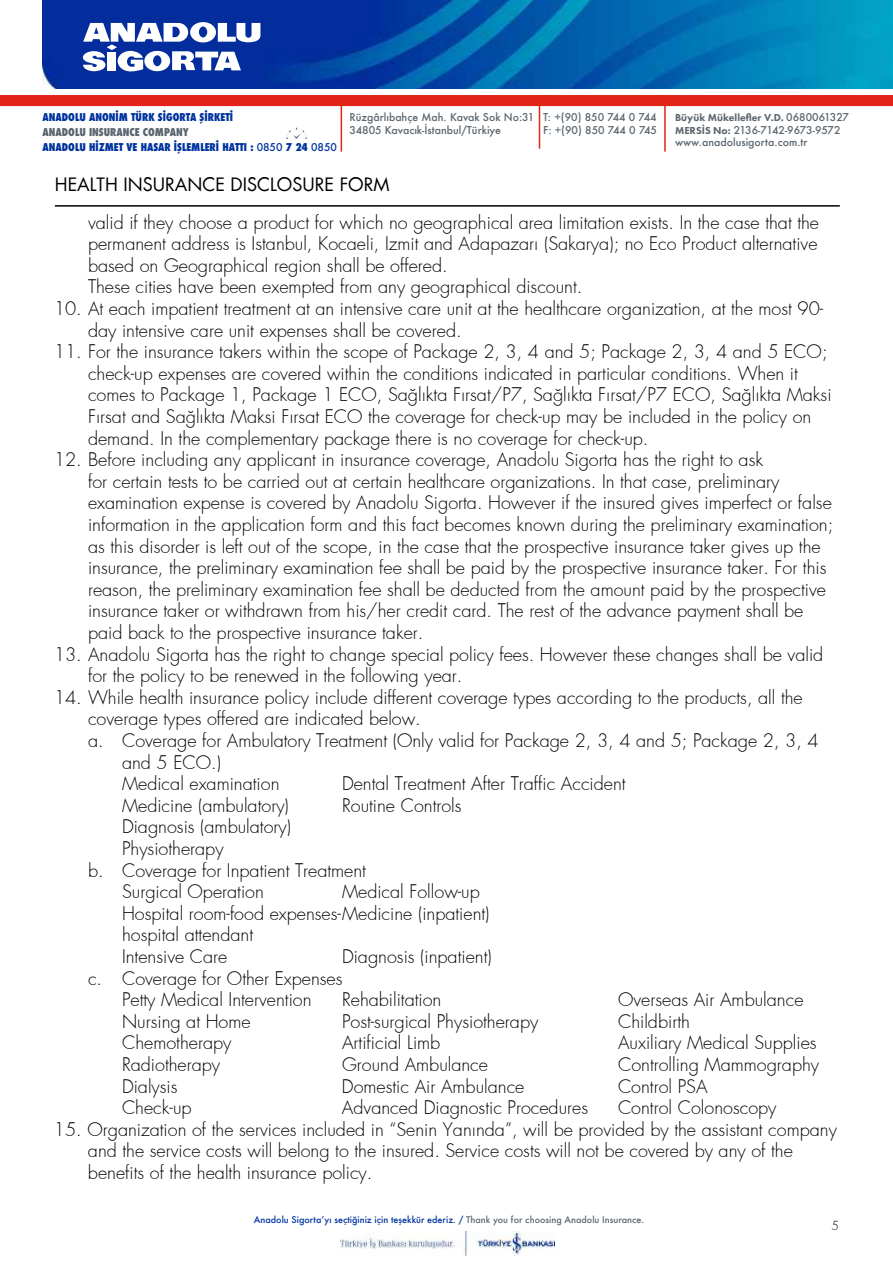
<style>
.page{position:relative;width:893px;height:1263px;background:#fff}
.page>*{position:absolute;margin:0;border:0;box-sizing:border-box;transform-origin:0 0}
.t1{font:300 18px/21.6px "Futura";color:#000}
.t2{font:18px "Futura";color:#000}
.t3{font:300 12px "Futura";color:#000}
.t4{font:500 10.5px/12.6px "Futura";color:#5c6670}
.t5{font:800 condensed 10.5px/14.7px "Futura";color:#0033a0}
.t6{font:800 10.5px "Futura PT";color:#5c6670}
.t7{font:500 9px "Futura";color:#0033a0}
.s1{color:#5c6670}
.s2{font-weight:500;font-stretch:normal}
.s3{font-family:"Futura";font-weight:500}
.s4{font-family:"Futura PT";font-weight:800}
</style>
<div class="page">
<hr style="left:55px;top:205px;width:785px;height:2px;background:#000">
<img style="left:340px;top:1231px;width:215px;height:25px">
<hr style="left:341px;top:101px;width:1px;height:51px;background:#e2231a">
<svg style="left:286px;top:128px;width:21px;height:11px"></svg>
<hr style="left:539px;top:98px;width:1px;height:51px;background:#e2231a">
<hr style="left:664px;top:101px;width:2px;height:51px;background:#e2231a">
<img style="left:43px;top:0;width:850px;height:89px">
<div style="left:0;top:95px;width:893px;height:11px;background:#e2231a"></div>
<svg style="left:83px;top:22px;width:177px;height:49px"></svg>
<p class="t5" style="left:43px;top:110px;width:192px">ANADOLU ANONİM TÜRK SİGORTA ŞİRKETİ</p>
<p class="t5" style="left:43px;top:125px;width:296px"><span class="s1">ANADOLU INSURANCE COMPANY<br></span>ANADOLU HİZMET VE HASAR İŞLEMLERİ HATTI : <span class="s2">0850</span> 7 24 <span class="s2">0850</span></p>
<p class="t4" style="left:350px;top:111px;width:186px">Rüzgârlıbahçe Mah. Kavak Sok No:31<br>34805 Kavacık-İstanbul/Türkiye</p>
<p class="t4" style="left:543px;top:111px;width:116px">T: +(90) 850 744 0 744<br>F: +(90) 850 744 0 745</p>
<p class="t6" style="left:675px;top:111px;width:175px">Büyük Mükellefler V.D. <span class="s3">0680061327</span></p>
<p class="t4" style="left:675px;top:123px;width:167px"><span class="s4">MERSİS No:</span> 2136-7142-9673-9572 www.anadolusigorta.com.tr</p>
<p class="t2" style="left:55px;top:172px;width:336px">HEALTH INSURANCE DISCLOSURE FORM</p>
<p class="t1" style="left:88px;top:211px;width:733px">valid if they choose a product for which no geographical area limitation exists. In the case that the permanent address is Istanbul, Kocaeli, Izmit and Adapazarı (Sakarya); no Eco Product alternative based on Geographical region shall be offered.<br>These cities have been exempted from any geographical discount.</p>
<p class="t1" style="left:88px;top:298px;width:737px;text-indent:-34px">10. At each impatient treatment at an intensive care unit at the healthcare organization, at the most 90- day intensive care unit expenses shall be covered.</p>
<p class="t1" style="left:88px;top:341px;width:745px;text-indent:-34px">11. For the insurance takers within the scope of Package 2, 3, 4 and 5; Package 2, 3, 4 and 5 ECO; check-up expenses are covered within the conditions indicated in particular conditions. When it comes to Package 1, Package 1 ECO, Sağlıkta Fırsat/P7, Sağlıkta Fırsat/P7 ECO, Sağlıkta Maksi Fırsat and Sağlıkta Maksi Fırsat ECO the coverage for check-up may be included in the policy on demand. In the complementary package there is no coverage for check-up.</p>
<p class="t1" style="left:88px;top:449px;width:747px;text-indent:-34px">12. Before including any applicant in insurance coverage, Anadolu Sigorta has the right to ask<br>for certain tests to be carried out at certain healthcare organizations. In that case, preliminary examination expense is covered by Anadolu Sigorta. However if the insured gives imperfect or false information in the application form and this fact becomes known during the preliminary examination; as this disorder is left out of the scope, in the case that the prospective insurance taker gives up the insurance, the preliminary examination fee shall be paid by the prospective insurance taker. For this reason, the preliminary examination fee shall be deducted from the amount paid by the prospective insurance taker or withdrawn from his/her credit card. The rest of the advance payment shall be paid back to the prospective insurance taker.</p>
<p class="t1" style="left:88px;top:643px;width:737px;text-indent:-34px">13. Anadolu Sigorta has the right to change special policy fees. However these changes shall be valid for the policy to be renewed in the following year.</p>
<p class="t1" style="left:54px;top:687px;width:750px">14. While health insurance policy include different coverage types according to the products, all the</p>
<p class="t1" style="left:88px;top:708px;width:334px">coverage types offered are indicated below.</p>
<p class="t1" style="left:88px;top:730px;width:732px">a. Coverage for Ambulatory Treatment (Only valid for Package 2, 3, 4 and 5; Package 2, 3, 4</p>
<p class="t1" style="left:122px;top:751px;width:101px">and 5 ECO.)</p>
<p class="t1" style="left:122px;top:773px;width:159px">Medical examination</p>
<p class="t1" style="left:342px;top:773px;width:285px">Dental Treatment After Traffic Accident</p>
<p class="t1" style="left:122px;top:795px;width:168px">Medicine (ambulatory)</p>
<p class="t1" style="left:342px;top:795px;width:121px">Routine Controls</p>
<p class="t1" style="left:122px;top:816px;width:171px">Diagnosis (ambulatory)</p>
<p class="t1" style="left:122px;top:838px;width:103px">Physiotherapy</p>
<p class="t1" style="left:88px;top:859px;width:279px">b. Coverage for Inpatient Treatment</p>
<p class="t1" style="left:122px;top:881px;width:143px">Surgical Operation</p>
<p class="t1" style="left:122px;top:881px;width:369px;text-indent:220px">Medical Follow-up<br>Hospital room-food expenses- Medicine (inpatient) hospital attendant<br>Intensive Care</p>
<p class="t1" style="left:342px;top:946px;width:151px">Diagnosis (inpatient)</p>
<p class="t1" style="left:88px;top:967px;width:256px">c. Coverage for Other Expenses</p>
<p class="t1" style="left:122px;top:989px;width:191px">Petty Medical Intervention</p>
<p class="t1" style="left:342px;top:989px;width:101px">Rehabilitation</p>
<p class="t1" style="left:618px;top:989px;width:187px">Overseas Air Ambulance</p>
<p class="t1" style="left:122px;top:1011px;width:130px">Nursing at Home</p>
<p class="t1" style="left:342px;top:1011px;width:198px">Post-surgical Physiotherapy</p>
<p class="t1" style="left:618px;top:1011px;width:73px">Childbirth</p>
<p class="t1" style="left:122px;top:1032px;width:111px">Chemotherapy</p>
<p class="t1" style="left:342px;top:1032px;width:100px">Artificial Limb</p>
<p class="t1" style="left:618px;top:1032px;width:200px">Auxiliary Medical Supplies</p>
<p class="t1" style="left:122px;top:1054px;width:100px">Radiotherapy</p>
<p class="t1" style="left:342px;top:1054px;width:148px">Ground Ambulance</p>
<p class="t1" style="left:618px;top:1054px;width:203px">Controlling Mammography</p>
<p class="t1" style="left:122px;top:1075px;width:57px">Dialysis</p>
<p class="t1" style="left:342px;top:1075px;width:184px">Domestic Air Ambulance</p>
<p class="t1" style="left:618px;top:1075px;width:91px">Control PSA</p>
<p class="t1" style="left:122px;top:1097px;width:71px">Check-up</p>
<p class="t1" style="left:342px;top:1097px;width:248px">Advanced Diagnostic Procedures</p>
<p class="t1" style="left:618px;top:1097px;width:160px">Control Colonoscopy</p>
<p class="t1" style="left:88px;top:1119px;width:750px;text-indent:-34px">15. Organization of the services included in “Senin Yanında”, will be provided by the assistant company and the service costs will belong to the insured. Service costs will not be covered by any of the benefits of the health insurance policy.</p>
<p class="t7" style="left:254px;top:1213px;width:392px">Anadolu Sigorta’yı seçtiğiniz için teşekkür ederiz. / <span class="s1">Thank you for choosing Anadolu Insurance.</span></p>
<p class="t3" style="left:831px;top:1217px;width:9px">5</p>
</div>
